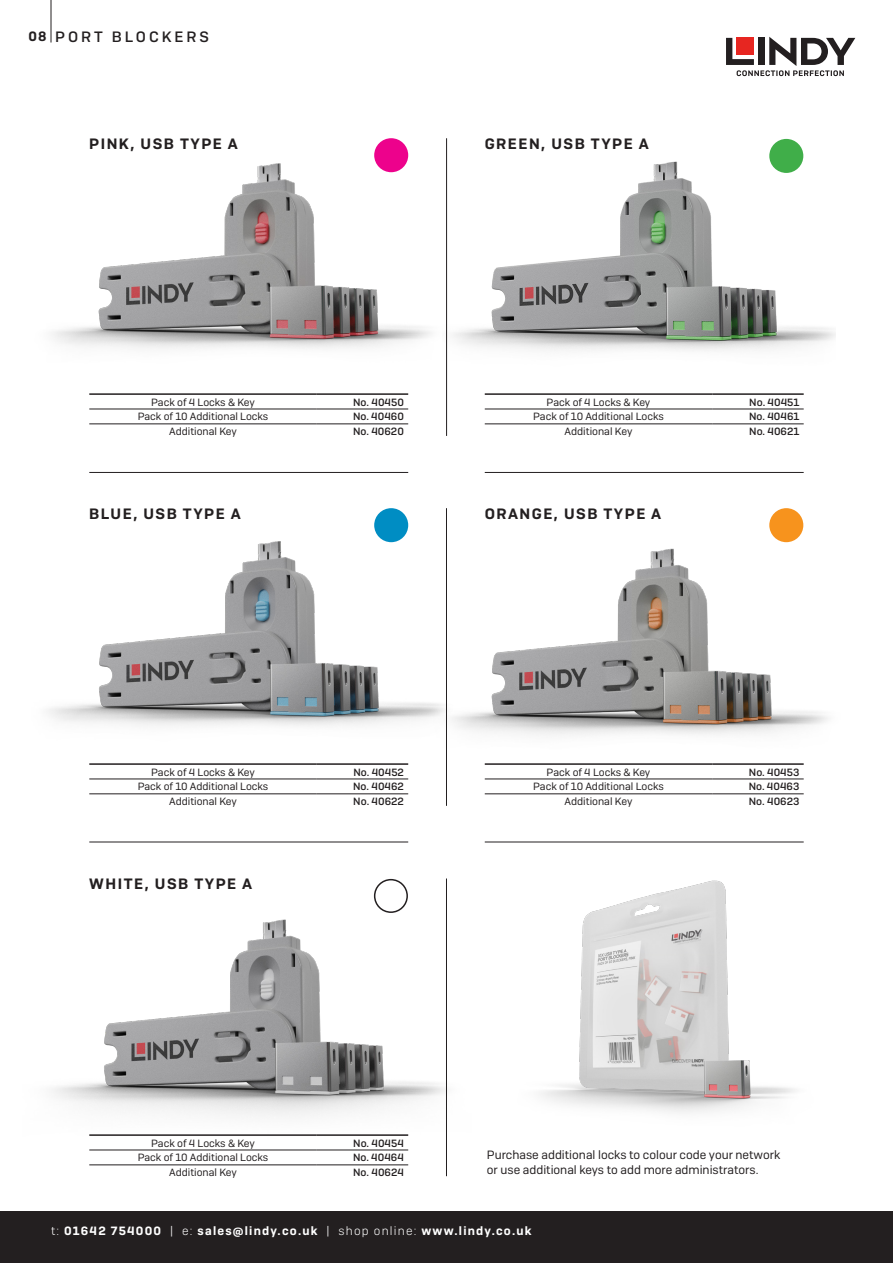
<style>
.page{position:relative;width:893px;height:1263px;background:#fff}
.page>*{position:absolute;margin:0;border:0;box-sizing:border-box;transform-origin:0 0}
.Product-Headline{font:600 15px "Camber";letter-spacing:.1em;color:#231f20}
.Head-1{font:500 15px "Camber";letter-spacing:.2em;color:#231f20}
.Bullets{font:600 13.5px "Camber";color:#231f20}
.What_it_is_-_Copy{font:12px/15px "Camber";color:#231f20}
.t1{font:600 12px "Camber";letter-spacing:.1em;color:#fff}
.How_it_works_Copy{font:10.5px "Camber";color:#231f20}
.t2{font:500 10.5px "Camber";color:#231f20}
.s1{font-family:"Camber Lg";font-weight:400}
</style>
<div class="page">
<div style="left:0;top:1212px;width:893px;height:51px;background:#231f20"></div>
<img style="left:540px;top:880px;width:255px;height:233px">
<img style="left:447px;top:153px;width:389px;height:283px">
<img style="left:52px;top:878px;width:395px;height:299px">
<img style="left:52px;top:138px;width:409px;height:296px">
<img style="left:408px;top:471px;width:420px;height:324px">
<img style="left:48px;top:492px;width:418px;height:303px">
<div style="left:374px;top:138px;width:34px;height:34px;background:#ed028c;border-radius:50%"></div>
<div style="left:769px;top:139px;width:34px;height:34px;background:#40ae49;border-radius:50%"></div>
<div style="left:374px;top:508px;width:34px;height:34px;background:#008dc3;border-radius:50%"></div>
<div style="left:769px;top:508px;width:34px;height:34px;background:#f7931d;border-radius:50%"></div>
<hr style="left:89px;top:393px;width:228px;height:2px;background:#231f20">
<hr style="left:317px;top:393px;width:91px;height:2px;background:#231f20">
<hr style="left:89px;top:409px;width:228px;height:1px;background:#231f20">
<hr style="left:317px;top:409px;width:91px;height:1px;background:#231f20">
<hr style="left:89px;top:424px;width:228px;height:1px;background:#231f20">
<hr style="left:317px;top:424px;width:91px;height:1px;background:#231f20">
<hr style="left:485px;top:393px;width:227px;height:2px;background:#231f20">
<hr style="left:712px;top:393px;width:92px;height:2px;background:#231f20">
<hr style="left:485px;top:409px;width:227px;height:1px;background:#231f20">
<hr style="left:712px;top:409px;width:92px;height:1px;background:#231f20">
<hr style="left:485px;top:424px;width:227px;height:1px;background:#231f20">
<hr style="left:712px;top:424px;width:92px;height:1px;background:#231f20">
<hr style="left:89px;top:763px;width:228px;height:2px;background:#231f20">
<hr style="left:317px;top:763px;width:91px;height:2px;background:#231f20">
<hr style="left:89px;top:779px;width:228px;height:1px;background:#231f20">
<hr style="left:317px;top:779px;width:91px;height:1px;background:#231f20">
<hr style="left:89px;top:793px;width:228px;height:1px;background:#231f20">
<hr style="left:317px;top:793px;width:91px;height:1px;background:#231f20">
<hr style="left:485px;top:763px;width:227px;height:2px;background:#231f20">
<hr style="left:712px;top:763px;width:92px;height:2px;background:#231f20">
<hr style="left:485px;top:779px;width:227px;height:1px;background:#231f20">
<hr style="left:712px;top:779px;width:92px;height:1px;background:#231f20">
<hr style="left:485px;top:793px;width:227px;height:1px;background:#231f20">
<hr style="left:712px;top:793px;width:92px;height:1px;background:#231f20">
<hr style="left:89px;top:1134px;width:228px;height:2px;background:#231f20">
<hr style="left:317px;top:1134px;width:91px;height:2px;background:#231f20">
<hr style="left:89px;top:1150px;width:228px;height:1px;background:#231f20">
<hr style="left:317px;top:1150px;width:91px;height:1px;background:#231f20">
<hr style="left:89px;top:1164px;width:228px;height:1px;background:#231f20">
<hr style="left:317px;top:1164px;width:91px;height:1px;background:#231f20">
<hr style="left:89px;top:842px;width:319px;height:1px;background:#231f20">
<hr style="left:89px;top:472px;width:319px;height:1px;background:#231f20">
<hr style="left:485px;top:842px;width:319px;height:1px;background:#231f20">
<hr style="left:485px;top:472px;width:319px;height:1px;background:#231f20">
<hr style="left:446px;top:878px;width:1px;height:298px;background:#231f20">
<hr style="left:446px;top:508px;width:1px;height:298px;background:#231f20">
<hr style="left:446px;top:138px;width:1px;height:298px;background:#231f20">
<hr style="left:51px;top:0;width:1px;height:43px;background:#231f20">
<svg style="left:726px;top:37px;width:129px;height:39px"></svg>
<div style="left:737px;top:38px;width:17px;height:17px;background:#e72621"></div>
<div style="left:758px;top:38px;width:7px;height:27px;background:#231f20"></div>
<p class="Bullets" style="left:28px;top:28px;width:20px">08</p>
<p class="Head-1" style="left:55px;top:28px;width:155px">PORT BLOCKERS</p>
<p class="Product-Headline" style="left:89px;top:135px;width:150px">PINK, USB TYPE A</p>
<p class="Product-Headline" style="left:485px;top:135px;width:165px">GREEN, USB TYPE A</p>
<p class="How_it_works_Copy" style="left:151px;top:396px;width:105px">Pack of 4 Locks &amp; Key</p>
<p class="t2" style="left:353px;top:396px;width:52px">No. 40450</p>
<p class="How_it_works_Copy" style="left:138px;top:410px;width:132px">Pack of 10 Additional Locks</p>
<p class="t2" style="left:353px;top:410px;width:52px">No. 40460</p>
<p class="How_it_works_Copy" style="left:169px;top:425px;width:69px">Additional Key</p>
<p class="t2" style="left:353px;top:425px;width:52px">No. 40620</p>
<p class="How_it_works_Copy" style="left:547px;top:396px;width:105px">Pack of 4 Locks &amp; Key</p>
<p class="t2" style="left:749px;top:396px;width:52px">No. 40451</p>
<p class="How_it_works_Copy" style="left:533px;top:410px;width:132px">Pack of 10 Additional Locks</p>
<p class="t2" style="left:749px;top:410px;width:52px">No. 40461</p>
<p class="How_it_works_Copy" style="left:565px;top:425px;width:69px">Additional Key</p>
<p class="t2" style="left:749px;top:425px;width:52px">No. 40621</p>
<p class="Product-Headline" style="left:89px;top:505px;width:153px">BLUE, USB TYPE A</p>
<p class="Product-Headline" style="left:485px;top:505px;width:178px">ORANGE, USB TYPE A</p>
<p class="How_it_works_Copy" style="left:151px;top:766px;width:105px">Pack of 4 Locks &amp; Key</p>
<p class="t2" style="left:353px;top:766px;width:52px">No. 40452</p>
<p class="How_it_works_Copy" style="left:138px;top:780px;width:132px">Pack of 10 Additional Locks</p>
<p class="t2" style="left:353px;top:780px;width:52px">No. 40462</p>
<p class="How_it_works_Copy" style="left:169px;top:795px;width:69px">Additional Key</p>
<p class="t2" style="left:353px;top:795px;width:52px">No. 40622</p>
<p class="Product-Headline" style="left:89px;top:875px;width:164px">WHITE, USB TYPE A</p>
<p class="How_it_works_Copy" style="left:547px;top:766px;width:105px">Pack of 4 Locks &amp; Key</p>
<p class="t2" style="left:749px;top:766px;width:52px">No. 40453</p>
<p class="How_it_works_Copy" style="left:533px;top:780px;width:132px">Pack of 10 Additional Locks</p>
<p class="t2" style="left:749px;top:780px;width:52px">No. 40463</p>
<p class="How_it_works_Copy" style="left:565px;top:795px;width:69px">Additional Key</p>
<p class="t2" style="left:749px;top:795px;width:52px">No. 40623</p>
<p class="How_it_works_Copy" style="left:151px;top:1137px;width:105px">Pack of 4 Locks &amp; Key</p>
<p class="t2" style="left:353px;top:1137px;width:52px">No. 40454</p>
<p class="How_it_works_Copy" style="left:138px;top:1151px;width:132px">Pack of 10 Additional Locks</p>
<p class="t2" style="left:353px;top:1151px;width:52px">No. 40464</p>
<p class="How_it_works_Copy" style="left:169px;top:1166px;width:69px">Additional Key</p>
<p class="t2" style="left:353px;top:1166px;width:52px">No. 40624</p>
<p class="What_it_is_-_Copy" style="left:487px;top:1147px;width:295px">Purchase additional locks to colour code your network or use additional keys to add more administrators.</p>
<p class="t1" style="left:51px;top:1223px;width:482px"><span class="s1">t:</span> 01642 754000 <span class="s1">| e:</span> sales@lindy.co.uk <span class="s1">| shop online:</span> www.lindy.co.uk</p>
</div>
